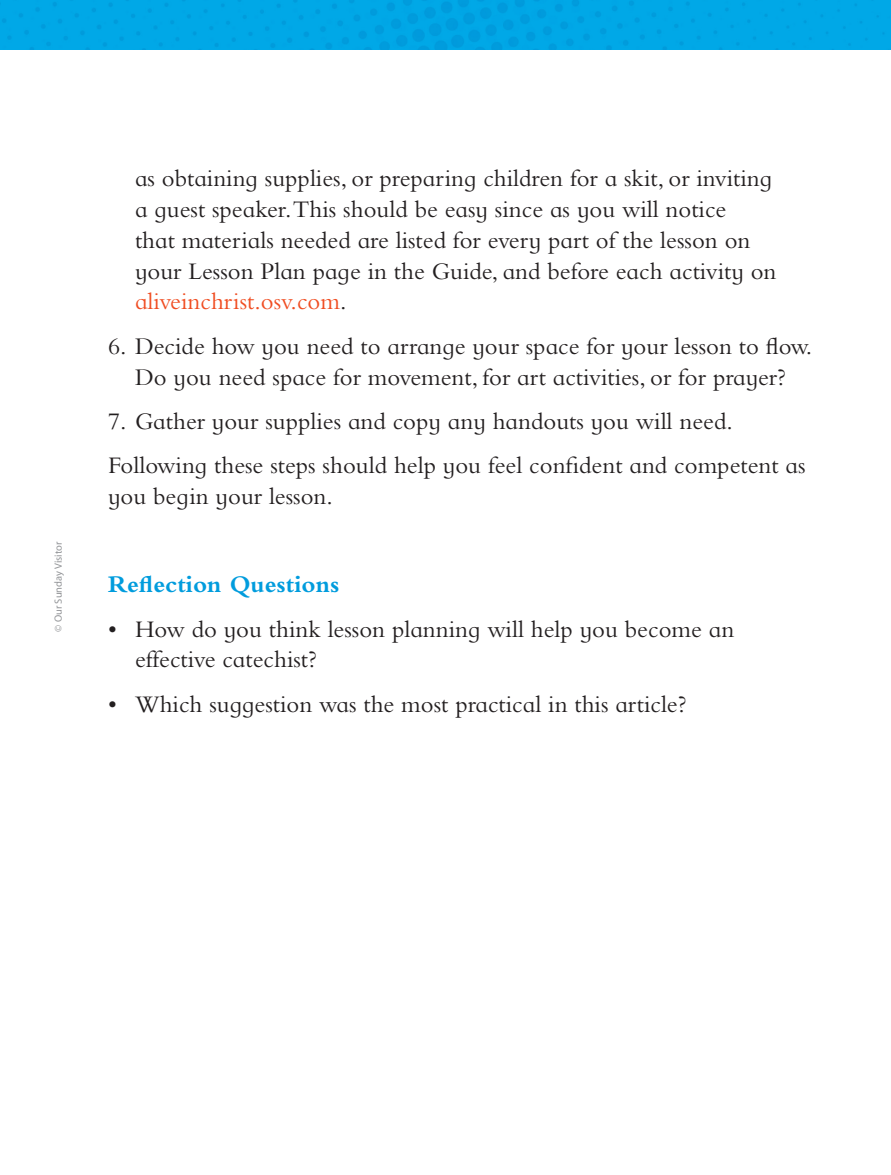
<style>
.page{position:relative;width:891px;height:1175px;background:#fff}
.page>*{position:absolute;margin:0;border:0;box-sizing:border-box;transform-origin:0 0}
.Body_Text{font:24.75px/30.8px "Bembo Infant MT Std";color:#231f20}
.Body_Text-2{font:700 24.75px "Bembo Infant MT Std";color:#009cdd}
.t1{font:10.5px "Myriad Pro";color:#939598}
.s1{color:#f04d22}
</style>
<div class="page">
<div style="left:0;top:0;width:891px;height:50px;background:#00a8e7"></div>
<p class="t1" style="left:52px;top:631px;width:91px;rotate:-90deg">© Our Sunday Visitor</p>
<p class="Body_Text" style="left:135px;top:163px;width:643px">as obtaining supplies, or preparing children for a skit, or inviting a guest speaker.This should be easy since as you will notice<br>that materials needed are listed for every part of the lesson on your Lesson Plan page in the Guide, and before each activity on <span class="s1">aliveinchrist.osv.com</span>.</p>
<p class="Body_Text" style="left:108px;top:330px;width:706px;text-align:center">6. Decide how you need to arrange your space for your lesson to flow.<br>Do you need space for movement, for art activities, or for prayer?</p>
<p class="Body_Text" style="left:108px;top:405px;width:626px">7. Gather your supplies and copy any handouts you will need.</p>
<p class="Body_Text" style="left:108px;top:449px;width:699px">Following these steps should help you feel confident and competent as you begin your lesson.</p>
<p class="Body_Text-2" style="left:108px;top:571px;width:233px">Reflection Questions</p>
<p class="Body_Text" style="left:135px;top:613px;width:601px;text-indent:-27px">• How do you think lesson planning will help you become an effective catechist?</p>
<p class="Body_Text" style="left:108px;top:688px;width:580px">• Which suggestion was the most practical in this article?</p>
</div>
